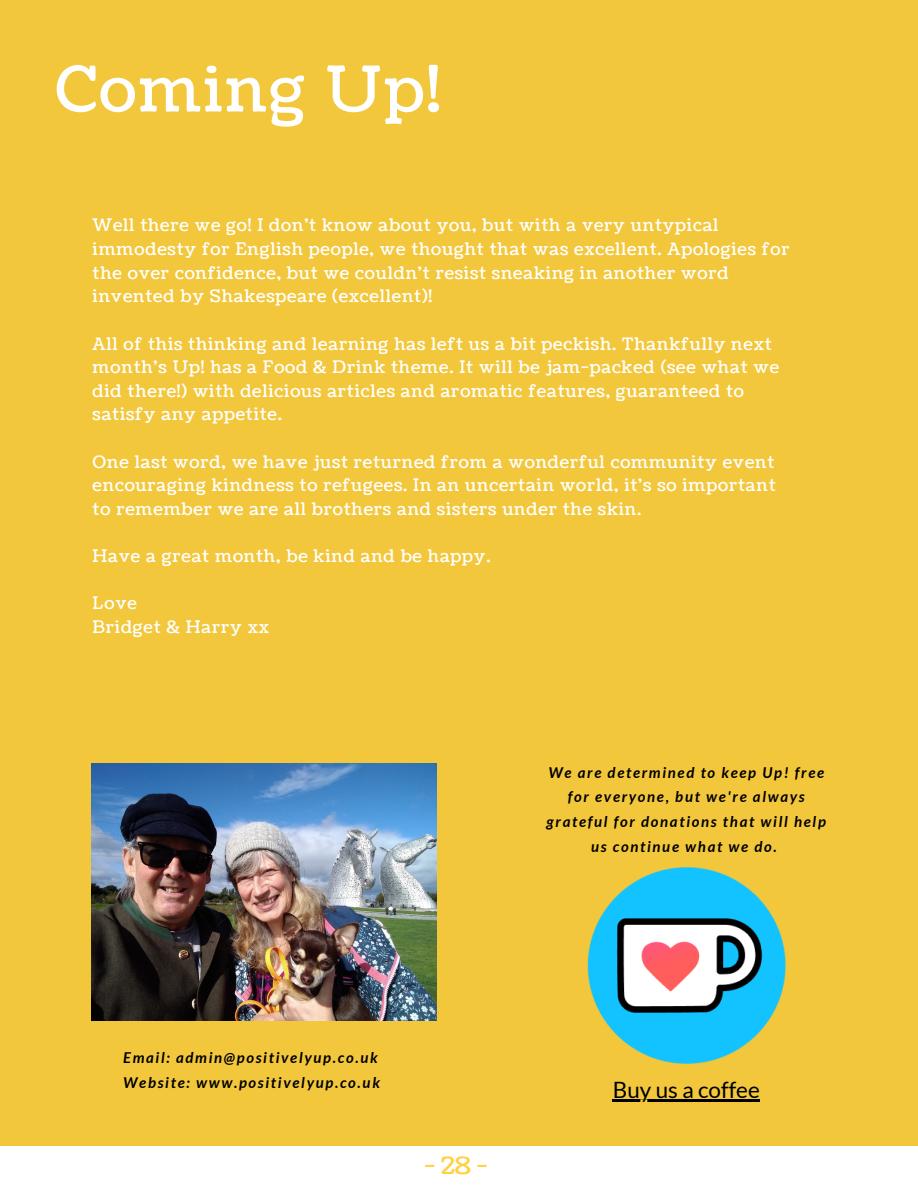
<style>
.page{position:relative;width:918px;height:1188px;background:#f3c73c}
.page>*{position:absolute;margin:0;border:0;box-sizing:border-box;transform-origin:0 0}
.t1{font:63px "Coustard";letter-spacing:.04em;color:#fff}
.t2{font:24px "Coustard";color:#ffd13f}
.t3{font:22.5px "Lato";color:#000}
.t4{font:17.25px/23.7px "Coustard";letter-spacing:.05em;color:#fff}
.t5{font:italic 700 15px/24.8px "Lato";letter-spacing:.11em;color:#000}
</style>
<div class="page">
<div style="left:0;top:1146px;width:918px;height:42px;background:#fff"></div>
<img style="left:587px;top:867px;width:199px;height:197px">
<img style="left:92px;top:763px;width:344px;height:258px">
<hr style="left:613px;top:1100px;width:147px;height:2px;background:#000">
<h1 class="t1" style="left:56px;top:47px;width:386px">Coming Up!</h1>
<p class="t4" style="left:93px;top:214px;width:699px">Well there we go! I don't know about you, but with a very untypical immodesty for English people, we thought that was excellent. Apologies for the over confidence, but we couldn't resist sneaking in another word invented by Shakespeare (excellent)!</p>
<p class="t4" style="left:93px;top:332px;width:688px">All of this thinking and learning has left us a bit peckish. Thankfully next month's Up! has a Food &amp; Drink theme. It will be jam-packed (see what we did there!) with delicious articles and aromatic features, guaranteed to satisfy any appetite.</p>
<p class="t4" style="left:93px;top:450px;width:684px;text-align:justify">One last word, we have just returned from a wonderful community event encouraging kindness to refugees. In an uncertain world, it's so important to remember we are all brothers and sisters under the skin.</p>
<p class="t4" style="left:93px;top:545px;width:399px">Have a great month, be kind and be happy.</p>
<p class="t4" style="left:93px;top:592px;width:178px">Love<br>Bridget &amp; Harry xx</p>
<p class="t5" style="left:547px;top:759px;width:281px;text-align:center">We are determined to keep Up! free for everyone, but we're always grateful for donations that will help us continue what we do.</p>
<p class="t5" style="left:123px;top:1045px;width:258px">Email: admin@positivelyup.co.uk<br>Website: www.positivelyup.co.uk</p>
<h2 class="t2" style="left:425px;top:1149px;width:64px">-28-</h2>
<h3 class="t3" style="left:613px;top:1075px;width:149px">Buy us a coffee</h3>
</div>
